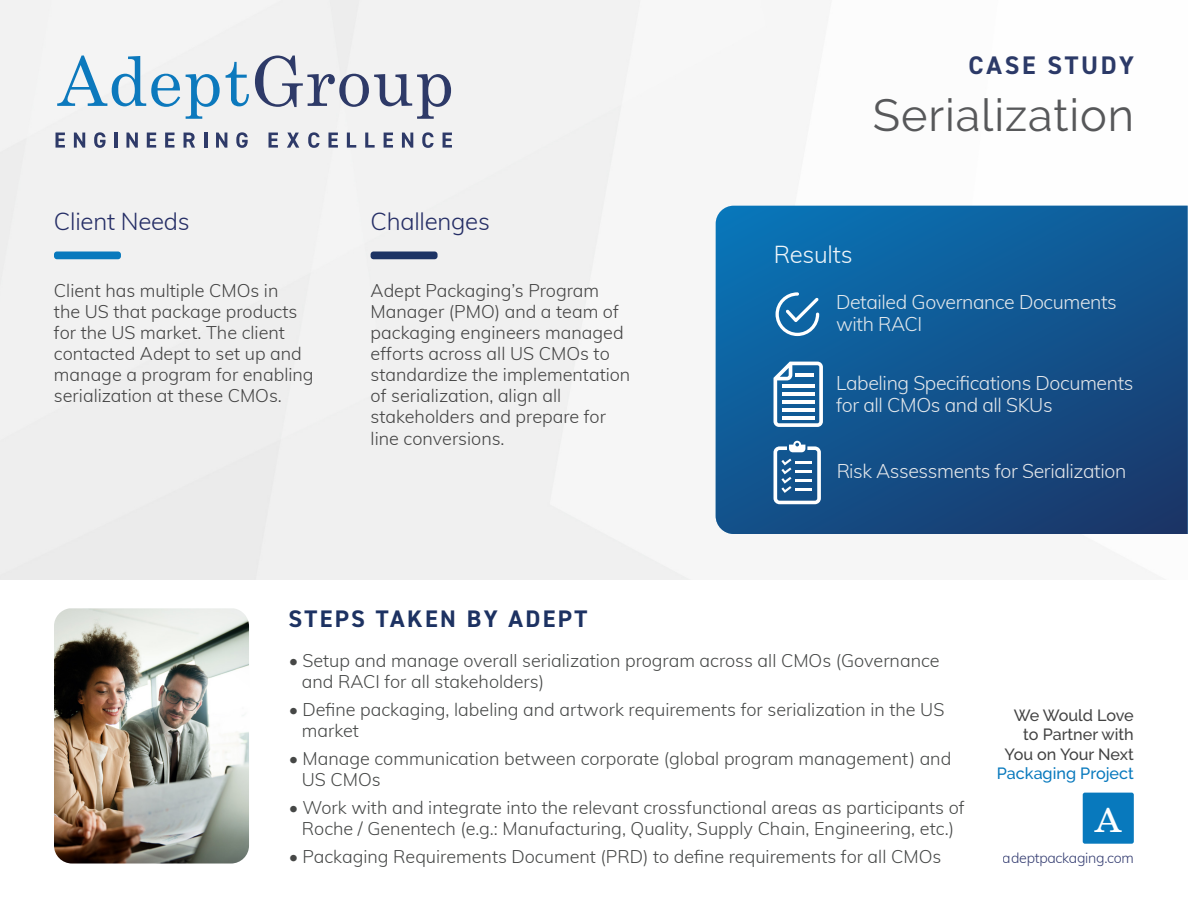
<style>
.page{position:relative;width:1188px;height:918px;background:#fff}
.page>*{position:absolute;margin:0;border:0;box-sizing:border-box;transform-origin:0 0}
.t1{font:45px "Raleway";letter-spacing:.02em;color:#57585a}
.t2{font:34.95px "School";color:#fff}
.t3{font:700 25.5px "DIN2014";letter-spacing:.11em;color:#2c3a68}
.t4{font:300 24px "Muli";letter-spacing:-.01em;color:#252e66}
.t5{font:700 24px "DIN2014";letter-spacing:.1em;color:#1d3262}
.t6{font:300 24px "Muli";letter-spacing:-.01em;color:#fff}
.t7{font:300 19.5px/22.5px "Muli";letter-spacing:-.02em;color:#f2f2f2}
.t8{font:300 18px/21.1px "Muli";color:#383a39}
.t9{font:300 18px/21.1px "Muli";color:#434343}
.t10{font:500 16.2px/19.5px "Raleway";color:#434343;text-align:right}
.t11{font:300 14.25px "Muli";letter-spacing:-.02em;color:#252e66}
.s1{color:#0879bd}
</style>
<div class="page">
<img style="left:0;top:0;width:1188px;height:580px">
<svg style="left:716px;top:206px;width:472px;height:328px;background:#12558f"></svg>
<img style="left:54px;top:608px;width:195px;height:256px">
<svg style="left:56px;top:133px;width:9px;height:15px"></svg>
<svg style="left:74px;top:133px;width:11px;height:15px"></svg>
<svg style="left:94px;top:132px;width:12px;height:16px"></svg>
<hr style="left:114px;top:133px;width:4px;height:15px;background:#2e3a68">
<svg style="left:126px;top:133px;width:12px;height:15px"></svg>
<svg style="left:147px;top:133px;width:9px;height:15px"></svg>
<svg style="left:165px;top:133px;width:10px;height:15px"></svg>
<svg style="left:184px;top:133px;width:11px;height:15px"></svg>
<hr style="left:204px;top:133px;width:3px;height:15px;background:#2e3a68">
<svg style="left:216px;top:133px;width:11px;height:15px"></svg>
<svg style="left:236px;top:132px;width:12px;height:16px"></svg>
<svg style="left:269px;top:133px;width:9px;height:15px"></svg>
<svg style="left:287px;top:133px;width:12px;height:15px"></svg>
<svg style="left:308px;top:132px;width:12px;height:16px"></svg>
<svg style="left:328px;top:133px;width:10px;height:15px"></svg>
<svg style="left:347px;top:133px;width:9px;height:15px"></svg>
<svg style="left:365px;top:133px;width:10px;height:15px"></svg>
<svg style="left:384px;top:133px;width:9px;height:15px"></svg>
<svg style="left:402px;top:133px;width:11px;height:15px"></svg>
<svg style="left:422px;top:132px;width:12px;height:16px"></svg>
<svg style="left:443px;top:133px;width:9px;height:15px"></svg>
<svg style="left:57px;top:56px;width:123px;height:51px"></svg>
<svg style="left:186px;top:74px;width:34px;height:45px"></svg>
<svg style="left:226px;top:62px;width:23px;height:44px"></svg>
<svg style="left:255px;top:56px;width:196px;height:63px"></svg>
<svg style="left:776px;top:292px;width:43px;height:44px"></svg>
<svg style="left:774px;top:441px;width:47px;height:63px"></svg>
<svg style="left:774px;top:362px;width:49px;height:65px"></svg>
<hr style="left:782px;top:416px;width:32px;height:3px;background:#fff">
<hr style="left:782px;top:408px;width:32px;height:3px;background:#fff">
<hr style="left:782px;top:400px;width:32px;height:3px;background:#fff">
<hr style="left:782px;top:392px;width:32px;height:4px;background:#fff">
<hr style="left:782px;top:384px;width:32px;height:4px;background:#fff">
<hr style="left:796px;top:373px;width:18px;height:4px;background:#fff">
<div style="left:1083px;top:793px;width:51px;height:51px;background:#0879bd;border-radius:2px"></div>
<div style="left:54px;top:252px;width:67px;height:7px;background:#0879bd;border-radius:3px"></div>
<div style="left:371px;top:252px;width:67px;height:7px;background:#1c3364;border-radius:3px"></div>
<p class="t4" style="left:54px;top:204px;width:137px">Client Needs</p>
<p class="t9" style="left:54px;top:279px;width:261px">Client has multiple CMOs in<br>the US that package products for the US market. The client contacted Adept to set up and manage a program for enabling serialization at these CMOs.</p>
<p class="t4" style="left:371px;top:204px;width:121px">Challenges</p>
<p class="t9" style="left:371px;top:279px;width:261px">Adept Packaging’s Program<br>Manager (PMO) and a team of packaging engineers managed efforts across all US CMOs to standardize the implementation of serialization, align all stakeholders and prepare for line conversions.</p>
<p class="t5" style="left:288px;top:603px;width:300px">STEPS TAKEN BY ADEPT</p>
<p class="t3" style="left:969px;top:48px;width:167px">CASE STUDY</p>
<p class="t1" style="left:873px;top:89px;width:263px">Serialization</p>
<h3 class="t6" style="left:774px;top:237px;width:81px">Results</h3>
<p class="t7" style="left:836px;top:290px;width:282px">Detailed Governance Documents with RACI</p>
<p class="t7" style="left:836px;top:371px;width:299px">Labeling Specifications Documents for all CMOs and all SKUs</p>
<p class="t7" style="left:836px;top:459px;width:292px">Risk Assessments for Serialization</p>
<p class="t8" style="left:302px;top:649px;width:639px;text-indent:-14px">• Setup and manage overall serialization program across all CMOs (Governance and RACI for all stakeholders)</p>
<p class="t8" style="left:302px;top:698px;width:644px;text-indent:-14px">• Define packaging, labeling and artwork requirements for serialization in the US market</p>
<p class="t8" style="left:302px;top:747px;width:651px;text-indent:-14px">• Manage communication between corporate (global program management) and<br>US CMOs</p>
<p class="t8" style="left:288px;top:796px;width:678px;text-align:center">• Work with and integrate into the relevant crossfunctional areas as participants of<br>Roche / Genentech (e.g.: Manufacturing, Quality, Supply Chain, Engineering, etc.)</p>
<p class="t8" style="left:288px;top:845px;width:654px">• Packaging Requirements Document (PRD) to define requirements for all CMOs</p>
<p class="t10" style="left:997px;top:705px;width:138px">We Would Love to Partner with<br>You on Your Next<br><span class="s1">Packaging Project</span></p>
<p class="t2" style="left:1095px;top:799px;width:29px">A</p>
<p class="t11" style="left:1003px;top:848px;width:132px">adeptpackaging.com</p>
</div>
